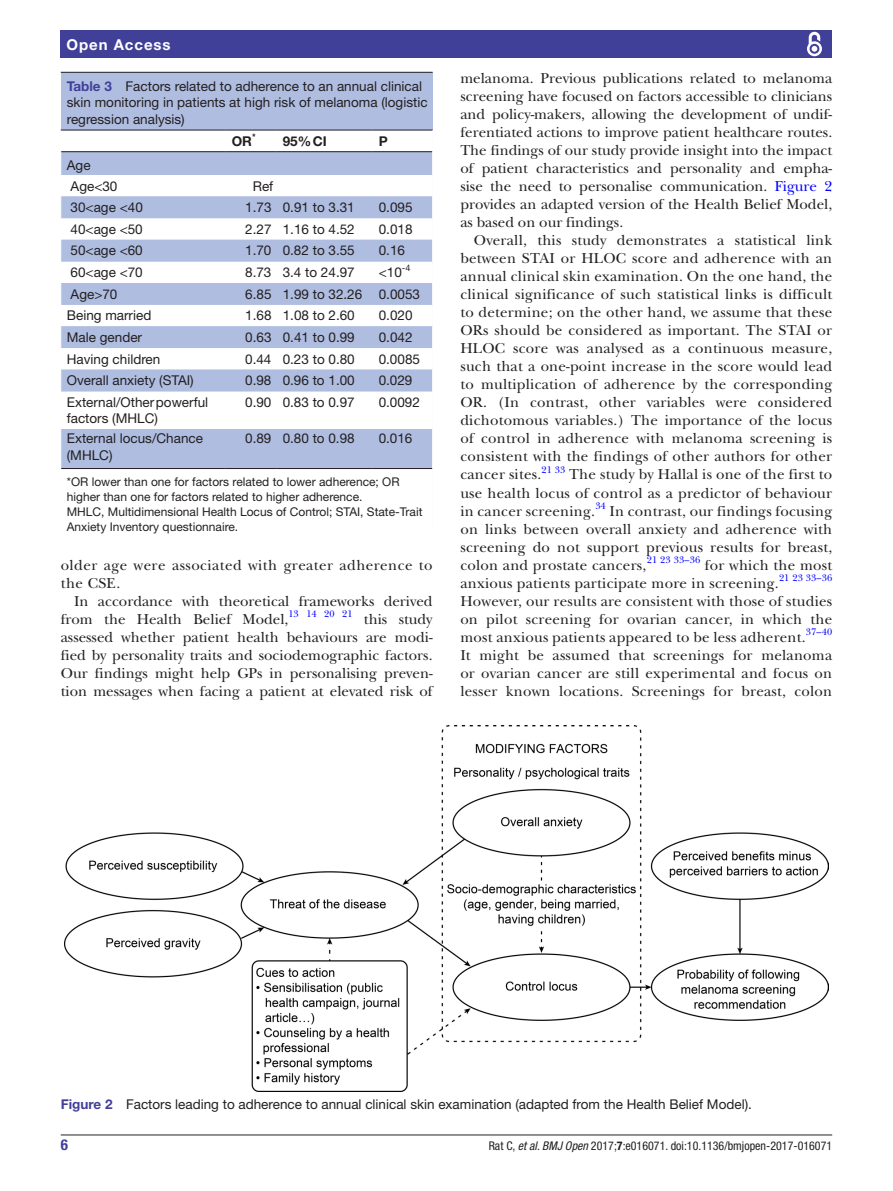
<style>
.page{position:relative;width:893px;height:1191px;background:#fff}
.page>*{position:absolute;margin:0;border:0;box-sizing:border-box;transform-origin:0 0}
.t1{font:15px/18px "New Baskerville";letter-spacing:.015em;color:#231f20;text-align:justify}
.t2{font:700 15px "Helvetica Neue LT Std";letter-spacing:.065em;color:#fff}
.t3{font:700 condensed 15px "Helvetica Neue LT Std";color:#414099}
.t4{font:13.5px/16.5px "Helvetica Neue LT Std";color:#231f20}
.t5{font:700 13.5px "Helvetica Neue LT Std";color:#231f20}
.t6{font:12px/15px "Helvetica Neue LT Std";color:#231f20}
.t7{font:condensed 12px "Helvetica Neue LT Std";color:#231f20}
.t8{font:9.9px "New Baskerville";letter-spacing:.015em;color:#00f}
.t9{font:9px "Helvetica Neue LT Std";color:#231f20}
.s1{font-weight:700;color:#414099}
.s2{color:#00f}
.s3{font-style:italic}
.s4{font-weight:700}
</style>
<div class="page">
<hr style="left:61px;top:1134px;width:771px;height:1px;background:#231f20">
<div style="left:61px;top:31px;width:771px;height:27px;background:#414099"></div>
<svg style="left:807px;top:31px;width:15px;height:26px"></svg>
<div style="left:61px;top:73px;width:372px;height:458px;background:#afbde1"></div>
<hr style="left:61px;top:72px;width:372px;height:1px;background:#231f20">
<div style="left:61px;top:131px;width:371px;height:399px;background:#fff"></div>
<svg style="left:61px;top:152px;width:371px;height:316px"></svg>
<hr style="left:61px;top:130px;width:165px;height:1px;background:#231f20">
<hr style="left:61px;top:151px;width:165px;height:1px;background:#231f20">
<hr style="left:226px;top:130px;width:51px;height:1px;background:#231f20">
<hr style="left:226px;top:151px;width:51px;height:1px;background:#231f20">
<hr style="left:277px;top:130px;width:96px;height:1px;background:#231f20">
<hr style="left:277px;top:151px;width:96px;height:1px;background:#231f20">
<hr style="left:373px;top:130px;width:60px;height:1px;background:#231f20">
<hr style="left:373px;top:151px;width:59px;height:1px;background:#231f20">
<hr style="left:226px;top:468px;width:51px;height:1px;background:#231f20">
<hr style="left:277px;top:468px;width:96px;height:1px;background:#231f20">
<hr style="left:61px;top:468px;width:165px;height:1px;background:#231f20">
<hr style="left:373px;top:468px;width:59px;height:1px;background:#231f20">
<svg style="left:432px;top:130px;width:1px;height:261px"></svg>
<hr style="left:432px;top:391px;width:1px;height:38px;background:#fff">
<hr style="left:432px;top:429px;width:1px;height:39px;background:#fff">
<hr style="left:432px;top:468px;width:1px;height:63px;background:#fff">
<hr style="left:61px;top:500px;width:372px;height:2px;background:#fff">
<hr style="left:61px;top:530px;width:372px;height:2px;background:#fff">
<img style="left:64px;top:725px;width:764px;height:366px">
<p class="t2" style="left:66px;top:35px;width:106px">Open Access</p>
<p class="t4" style="left:67px;top:77px;width:362px"><span class="s1">Table 3</span> Factors related to adherence to an annual clinical skin monitoring in patients at high risk of melanoma (logistic regression analysis)</p>
<p class="t5" style="left:232px;top:132px;width:25px">OR<sup>*</sup></p>
<p class="t5" style="left:283px;top:132px;width:46px">95%CI</p>
<p class="t5" style="left:379px;top:132px;width:11px">P</p>
<p class="t4" style="left:67px;top:155px;width:52px;line-height:20.1px">Age<br>Age&lt;30</p>
<p class="t4" style="left:253px;top:177px;width:22px">Ref</p>
<p class="t4" style="left:71px;top:199px;width:74px">30&lt;age &lt;40</p>
<p class="t4" style="left:245px;top:199px;width:111px">1.73 0.91 to 3.31</p>
<p class="t4" style="left:379px;top:199px;width:35px">0.095</p>
<p class="t4" style="left:71px;top:220px;width:74px">40&lt;age &lt;50</p>
<p class="t4" style="left:245px;top:220px;width:111px">2.27 1.16 to 4.52</p>
<p class="t4" style="left:379px;top:220px;width:35px">0.018</p>
<p class="t4" style="left:71px;top:242px;width:74px">50&lt;age &lt;60</p>
<p class="t4" style="left:245px;top:242px;width:111px">1.70 0.82 to 3.55</p>
<p class="t4" style="left:379px;top:242px;width:28px">0.16</p>
<p class="t4" style="left:71px;top:264px;width:74px">60&lt;age &lt;70</p>
<p class="t4" style="left:245px;top:264px;width:111px">8.73 3.4 to 24.97</p>
<p class="t4" style="left:379px;top:264px;width:25px">&lt;10</p>
<p class="t9" style="left:402px;top:262px;width:10px">-4</p>
<p class="t4" style="left:71px;top:285px;width:48px">Age&gt;70</p>
<p class="t4" style="left:245px;top:285px;width:176px">6.85 1.99 to 32.26 0.0053</p>
<p class="t4" style="left:67px;top:307px;width:86px">Being married</p>
<p class="t4" style="left:245px;top:307px;width:111px">1.68 1.08 to 2.60</p>
<p class="t4" style="left:379px;top:307px;width:35px">0.020</p>
<p class="t4" style="left:67px;top:329px;width:77px">Male gender</p>
<p class="t4" style="left:245px;top:329px;width:111px">0.63 0.41 to 0.99</p>
<p class="t4" style="left:379px;top:329px;width:35px">0.042</p>
<p class="t4" style="left:67px;top:350px;width:95px">Having children</p>
<p class="t4" style="left:245px;top:350px;width:111px">0.44 0.23 to 0.80</p>
<p class="t4" style="left:379px;top:350px;width:43px">0.0085</p>
<p class="t4" style="left:67px;top:372px;width:128px">Overall anxiety (STAI)</p>
<p class="t4" style="left:245px;top:372px;width:111px">0.98 0.96 to 1.00</p>
<p class="t4" style="left:379px;top:372px;width:35px">0.029</p>
<p class="t4" style="left:67px;top:394px;width:143px">External/Otherpowerful factors (MHLC)</p>
<p class="t4" style="left:245px;top:394px;width:111px">0.90 0.83 to 0.97</p>
<p class="t4" style="left:379px;top:394px;width:43px">0.0092</p>
<p class="t4" style="left:67px;top:430px;width:138px">External locus/Chance (MHLC)</p>
<p class="t4" style="left:245px;top:430px;width:111px">0.89 0.80 to 0.98</p>
<p class="t4" style="left:379px;top:430px;width:35px">0.016</p>
<p class="t6" style="left:67px;top:474px;width:357px">*OR lower than one for factors related to lower adherence; OR higher than one for factors related to higher adherence.<br>MHLC, Multidimensional Health Locus of Control; STAI, State-Trait Anxiety Inventory questionnaire.</p>
<p class="t1" style="left:61px;top:556px;width:373px">older age were associated with greater adherence to the CSE.</p>
<p class="t1" style="left:61px;top:592px;width:373px;text-indent:14px">In accordance with theoretical frameworks derived from the Health Belief Model,</p>
<p class="t8" style="left:288px;top:608px;width:66px">13 14 20 21</p>
<p class="t1" style="left:61px;top:610px;width:373px;text-indent:303px">this study assessed whether patient health behaviours are modi&shy;fied by personality traits and sociodemographic factors.<br>Our findings might help GPs in personalising preven&shy;tion messages when facing a patient at elevated risk of</p>
<p class="t1" style="left:460px;top:69px;width:373px">melanoma. Previous publications related to melanoma screening have focused on factors accessible to clinicians and policy-makers, allowing the development of undif&shy;ferentiated actions to improve patient healthcare routes.<br>The findings of our study provide insight into the impact of patient characteristics and personality and empha&shy;sise the need to personalise communication. <span class="s2">Figure 2 </span>provides an adapted version of the Health Belief Model, as based on our findings.</p>
<p class="t1" style="left:460px;top:231px;width:373px;text-indent:14px">Overall, this study demonstrates a statistical link between STAI or HLOC score and adherence with an annual clinical skin examination. On the one hand, the clinical significance of such statistical links is difficult to determine; on the other hand, we assume that these ORs should be considered as important. The STAI or HLOC score was analysed as a continuous measure, such that a one-point increase in the score would lead to multiplication of adherence by the corresponding OR. (In contrast, other variables were considered dichotomous variables.) The importance of the locus of control in adherence with melanoma screening is consistent with the findings of other authors for other cancer sites.</p>
<p class="t8" style="left:542px;top:464px;width:25px">21 33</p>
<p class="t1" style="left:460px;top:466px;width:373px;text-indent:109px">The study by Hallal is one of the first to use health locus of control as a predictor of behaviour in cancer screening.</p>
<p class="t8" style="left:595px;top:500px;width:12px">34</p>
<p class="t1" style="left:460px;top:502px;width:373px;text-indent:149px">In contrast, our findings focusing on links between overall anxiety and adherence with screening do not support previous results for breast, colon and prostate cancers,</p>
<p class="t8" style="left:647px;top:554px;width:55px">21 23 33–36</p>
<p class="t1" style="left:460px;top:556px;width:373px;text-indent:244px">for which the most anxious patients participate more in screening.</p>
<p class="t8" style="left:779px;top:572px;width:55px">21 23 33–36</p>
<p class="t1" style="left:460px;top:592px;width:373px">However, our results are consistent with those of studies on pilot screening for ovarian cancer, in which the most anxious patients appeared to be less adherent.</p>
<p class="t8" style="left:806px;top:626px;width:28px">37–40</p>
<p class="t1" style="left:460px;top:646px;width:373px">It might be assumed that screenings for melanoma or ovarian cancer are still experimental and focus on lesser known locations. Screenings for breast, colon</p>
<p class="t4" style="left:61px;top:1096px;width:693px"><span class="s1">Figure 2</span> Factors leading to adherence to annual clinical skin examination (adapted from the Health Belief Model).</p>
<p class="t3" style="left:61px;top:1135px;width:9px">6</p>
<p class="t7" style="left:489px;top:1138px;width:345px">Rat C, <span class="s3">et al</span>. <span class="s3">BMJ Open</span> 2017;<span class="s4">7</span>:e016071. doi:10.1136/bmjopen-2017-016071</p>
</div>
